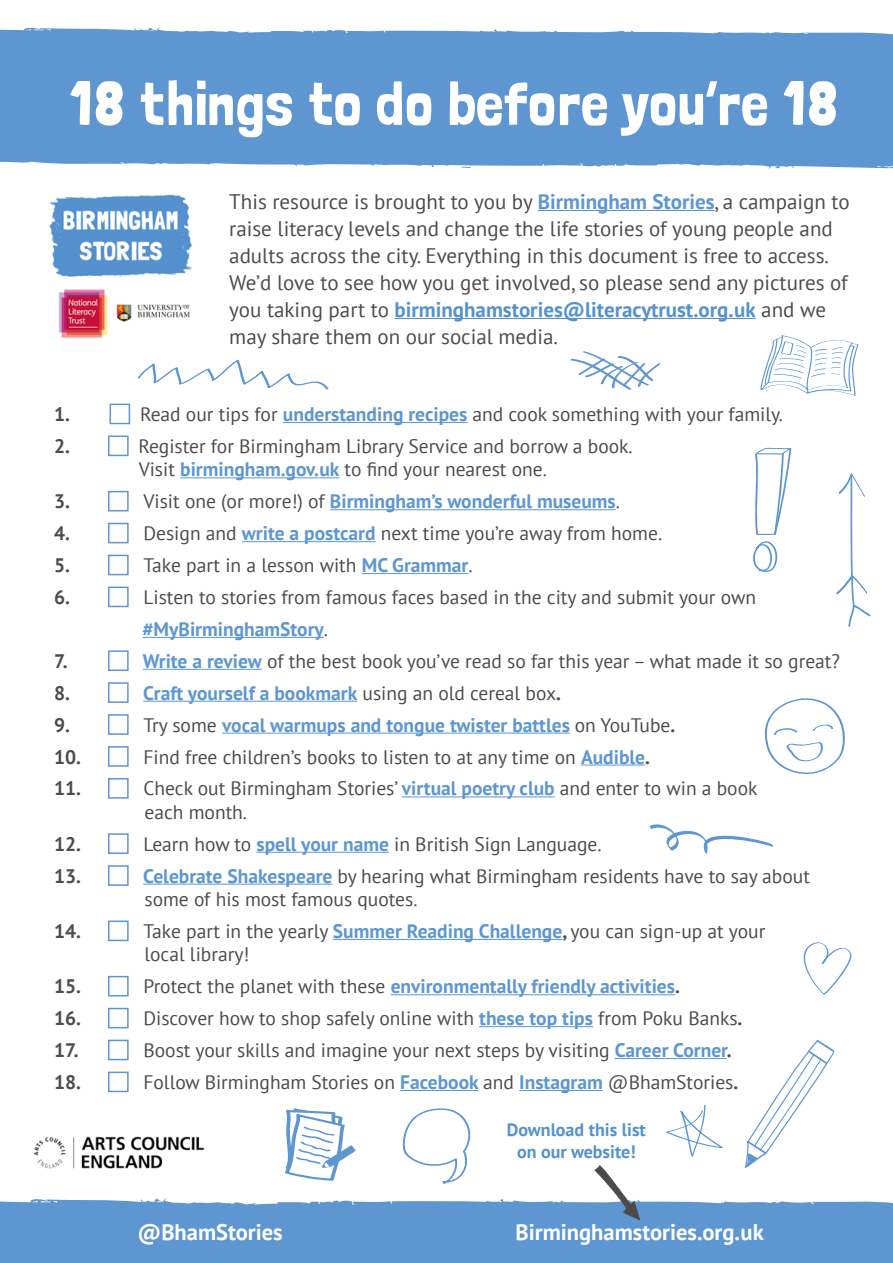
<style>
.page{position:relative;width:893px;height:1263px;background:#fff}
.page>*{position:absolute;margin:0;border:0;box-sizing:border-box;transform-origin:0 0}
.t1{font:61.5px "Londrina Solid";color:#fff}
.t2{font:700 22.5px "PT Sans";color:#fff}
.t3{font:21px/27px "PT Sans";color:#4d4b4b}
.t4{font:19.5px/23.4px "PT Sans";color:#4d4b4b}
.t5{font:700 19.5px "PT Sans";color:#5d96d0}
.t6{font:700 19.5px "PT Sans";color:#4d4b4b}
.t7{font:700 18px/21.6px "PT Sans";color:#5492ce;text-align:center}
.s1{font-weight:700;color:#5d96d0}
.s2{font-weight:700;color:#5492ce}
.s3{font-weight:400;color:#4d4b4b}
.s4{color:#4d4b4b}
.s5{font-weight:700}
</style>
<div class="page">
<div style="left:0;top:1198px;width:893px;height:65px;background:#5d96d0"></div>
<div style="left:0;top:27px;width:893px;height:142px;background:#5d96d0"></div>
<hr style="left:538px;top:210px;width:177px;height:1px;background:#5d96d0">
<hr style="left:395px;top:318px;width:361px;height:1px;background:#5492ce">
<hr style="left:283px;top:422px;width:184px;height:1px;background:#5d96d0">
<hr style="left:180px;top:477px;width:159px;height:1px;background:#5d96d0">
<hr style="left:330px;top:509px;width:286px;height:1px;background:#5d96d0">
<hr style="left:242px;top:541px;width:134px;height:1px;background:#5d96d0">
<hr style="left:362px;top:573px;width:106px;height:1px;background:#5d96d0">
<hr style="left:143px;top:637px;width:181px;height:1px;background:#5d96d0">
<hr style="left:143px;top:669px;width:119px;height:1px;background:#5d96d0">
<hr style="left:143px;top:701px;width:214px;height:1px;background:#5d96d0">
<hr style="left:222px;top:733px;width:348px;height:1px;background:#5d96d0">
<hr style="left:581px;top:764px;width:64px;height:1px;background:#5d96d0">
<hr style="left:402px;top:796px;width:153px;height:1px;background:#5d96d0">
<hr style="left:256px;top:852px;width:133px;height:1px;background:#5d96d0">
<hr style="left:143px;top:884px;width:189px;height:1px;background:#5d96d0">
<hr style="left:333px;top:939px;width:229px;height:1px;background:#5d96d0">
<hr style="left:391px;top:994px;width:284px;height:1px;background:#5d96d0">
<hr style="left:479px;top:1026px;width:114px;height:1px;background:#5d96d0">
<hr style="left:615px;top:1058px;width:112px;height:1px;background:#5d96d0">
<hr style="left:400px;top:1090px;width:78px;height:1px;background:#5d96d0">
<hr style="left:519px;top:1090px;width:84px;height:1px;background:#5d96d0">
<div style="left:110px;top:404px;width:20px;height:20px;border:2px solid #5d96d0"></div>
<div style="left:108px;top:435px;width:21px;height:21px;border:2px solid #5d96d0"></div>
<div style="left:108px;top:491px;width:21px;height:20px;border:2px solid #5d96d0"></div>
<div style="left:108px;top:523px;width:21px;height:20px;border:2px solid #5d96d0"></div>
<div style="left:108px;top:555px;width:21px;height:20px;border:2px solid #5d96d0"></div>
<div style="left:108px;top:586px;width:21px;height:21px;border:2px solid #5d96d0"></div>
<div style="left:108px;top:650px;width:21px;height:21px;border:2px solid #5d96d0"></div>
<div style="left:108px;top:682px;width:21px;height:21px;border:2px solid #5d96d0"></div>
<div style="left:108px;top:714px;width:21px;height:21px;border:2px solid #5d96d0"></div>
<div style="left:108px;top:746px;width:21px;height:21px;border:2px solid #5d96d0"></div>
<div style="left:108px;top:778px;width:21px;height:21px;border:2px solid #5d96d0"></div>
<div style="left:108px;top:833px;width:21px;height:21px;border:2px solid #5d96d0"></div>
<div style="left:108px;top:865px;width:21px;height:21px;border:2px solid #5d96d0"></div>
<div style="left:108px;top:920px;width:21px;height:21px;border:2px solid #5d96d0"></div>
<div style="left:108px;top:976px;width:21px;height:20px;border:2px solid #5d96d0"></div>
<div style="left:108px;top:1008px;width:21px;height:20px;border:2px solid #5d96d0"></div>
<div style="left:108px;top:1040px;width:21px;height:20px;border:2px solid #5d96d0"></div>
<div style="left:108px;top:1071px;width:21px;height:21px;border:2px solid #5d96d0"></div>
<img style="left:49px;top:194px;width:144px;height:144px">
<svg style="left:137px;top:360px;width:192px;height:30px"></svg>
<svg style="left:666px;top:1105px;width:57px;height:52px"></svg>
<svg style="left:649px;top:824px;width:124px;height:30px"></svg>
<svg style="left:745px;top:1040px;width:90px;height:128px"></svg>
<svg style="left:570px;top:351px;width:91px;height:39px"></svg>
<svg style="left:765px;top:698px;width:80px;height:76px"></svg>
<svg style="left:804px;top:942px;width:48px;height:53px"></svg>
<svg style="left:760px;top:335px;width:98px;height:61px"></svg>
<svg style="left:755px;top:447px;width:37px;height:88px"></svg>
<svg style="left:753px;top:541px;width:25px;height:31px"></svg>
<svg style="left:285px;top:1108px;width:71px;height:73px"></svg>
<svg style="left:403px;top:1108px;width:68px;height:76px"></svg>
<svg style="left:836px;top:473px;width:34px;height:154px"></svg>
<svg style="left:594px;top:1165px;width:46px;height:55px"></svg>
<img style="left:33px;top:1136px;width:172px;height:33px">
<h1 class="t1" style="left:70px;top:67px;width:770px">18 things to do before you’re 18</h1>
<p class="t3" style="left:229px;top:188px;width:622px">This resource is brought to you by <span class="s1">Birmingham Stories</span>, a campaign to raise literacy levels and change the life stories of young people and adults across the city. Everything in this document is free to access.<br>We’d love to see how you get involved, so please send any pictures of you taking part to <span class="s2">birminghamstories@literacytrust.org.uk</span> and we may share them on our social media.</p>
<p class="t6" style="left:54px;top:401px;width:17px">1.</p>
<p class="t4" style="left:140px;top:402px;width:644px">Read our tips for <span class="s1">understanding recipes</span> and cook something with your family.</p>
<p class="t6" style="left:54px;top:433px;width:17px">2.</p>
<p class="t4" style="left:139px;top:434px;width:496px">Register for Birmingham Library Service and borrow a book.<br>Visit <span class="s1">birmingham.gov.uk</span> to find your nearest one.</p>
<p class="t6" style="left:54px;top:488px;width:17px">3.</p>
<p class="t5" style="left:143px;top:488px;width:478px"><span class="s3">Visit one (or more!) of</span> Birmingham’s wonderful museums<span class="s3">.</span></p>
<p class="t6" style="left:54px;top:520px;width:17px">4.</p>
<p class="t4" style="left:143px;top:521px;width:520px">Design and <span class="s1">write a postcard</span> next time you’re away from home.</p>
<p class="t6" style="left:54px;top:552px;width:17px">5.</p>
<p class="t4" style="left:143px;top:553px;width:331px">Take part in a lesson with <span class="s1">MC Grammar</span>.</p>
<p class="t6" style="left:54px;top:584px;width:17px">6.</p>
<p class="t4" style="left:143px;top:581px;width:615px;line-height:32px">Listen to stories from famous faces based in the city and submit your own <span class="s1">#MyBirminghamStory</span>.</p>
<p class="t6" style="left:54px;top:648px;width:15px">7.</p>
<p class="t4" style="left:143px;top:649px;width:699px"><span class="s1">Write a review</span> of the best book you’ve read so far this year – what made it so great?</p>
<p class="t6" style="left:54px;top:680px;width:17px">8.</p>
<p class="t5" style="left:143px;top:680px;width:419px">Craft yourself a bookmark <span class="s3">using an old cereal box</span><span class="s4">.</span></p>
<p class="t6" style="left:54px;top:712px;width:17px">9.</p>
<p class="t5" style="left:143px;top:712px;width:533px"><span class="s3">Try some</span> vocal warmups and tongue twister battles <span class="s3">on YouTube</span><span class="s4">.</span></p>
<p class="t6" style="left:54px;top:744px;width:28px">10.</p>
<p class="t4" style="left:143px;top:744px;width:508px">Find free children’s books to listen to at any time on <span class="s1">Audible</span><span class="s5">.</span></p>
<p class="t6" style="left:54px;top:776px;width:28px">11.</p>
<p class="t4" style="left:143px;top:776px;width:616px">Check out Birmingham Stories’ <span class="s1">virtual poetry club</span> and enter to win a book each month.</p>
<p class="t6" style="left:54px;top:831px;width:28px">12.</p>
<p class="t4" style="left:143px;top:832px;width:460px">Learn how to <span class="s1">spell your name</span> in British Sign Language.</p>
<p class="t6" style="left:54px;top:863px;width:28px">13.</p>
<p class="t4" style="left:143px;top:864px;width:668px"><span class="s1">Celebrate Shakespeare</span> by hearing what Birmingham residents have to say about some of his most famous quotes.</p>
<p class="t6" style="left:54px;top:918px;width:28px">14.</p>
<p class="t4" style="left:143px;top:919px;width:623px">Take part in the yearly <span class="s1">Summer Reading Challenge</span><span class="s5">,</span> you can sign-up at your local library!</p>
<p class="t6" style="left:54px;top:973px;width:28px">15.</p>
<p class="t5" style="left:143px;top:973px;width:538px"><span class="s3">Protect the planet with these</span> environmentally friendly activities<span class="s4">.</span></p>
<p class="t6" style="left:54px;top:1005px;width:28px">16.</p>
<p class="t4" style="left:143px;top:1006px;width:600px">Discover how to shop safely online with <span class="s1">these top tips</span> from Poku Banks<span class="s5">.</span></p>
<p class="t6" style="left:54px;top:1037px;width:26px">17.</p>
<p class="t4" style="left:143px;top:1038px;width:590px">Boost your skills and imagine your next steps by visiting <span class="s1">Career Corner</span><span class="s5">.</span></p>
<p class="t6" style="left:54px;top:1069px;width:28px">18.</p>
<p class="t4" style="left:143px;top:1070px;width:596px">Follow Birmingham Stories on <span class="s1">Facebook</span> and <span class="s1">Instagram</span> @BhamStories<span class="s5">.</span></p>
<p class="t7" style="left:507px;top:1119px;width:141px">Download this list on our website!</p>
<p class="t2" style="left:138px;top:1217px;width:147px">@BhamStories</p>
<p class="t2" style="left:516px;top:1217px;width:250px">Birminghamstories.org.uk</p>
</div>
